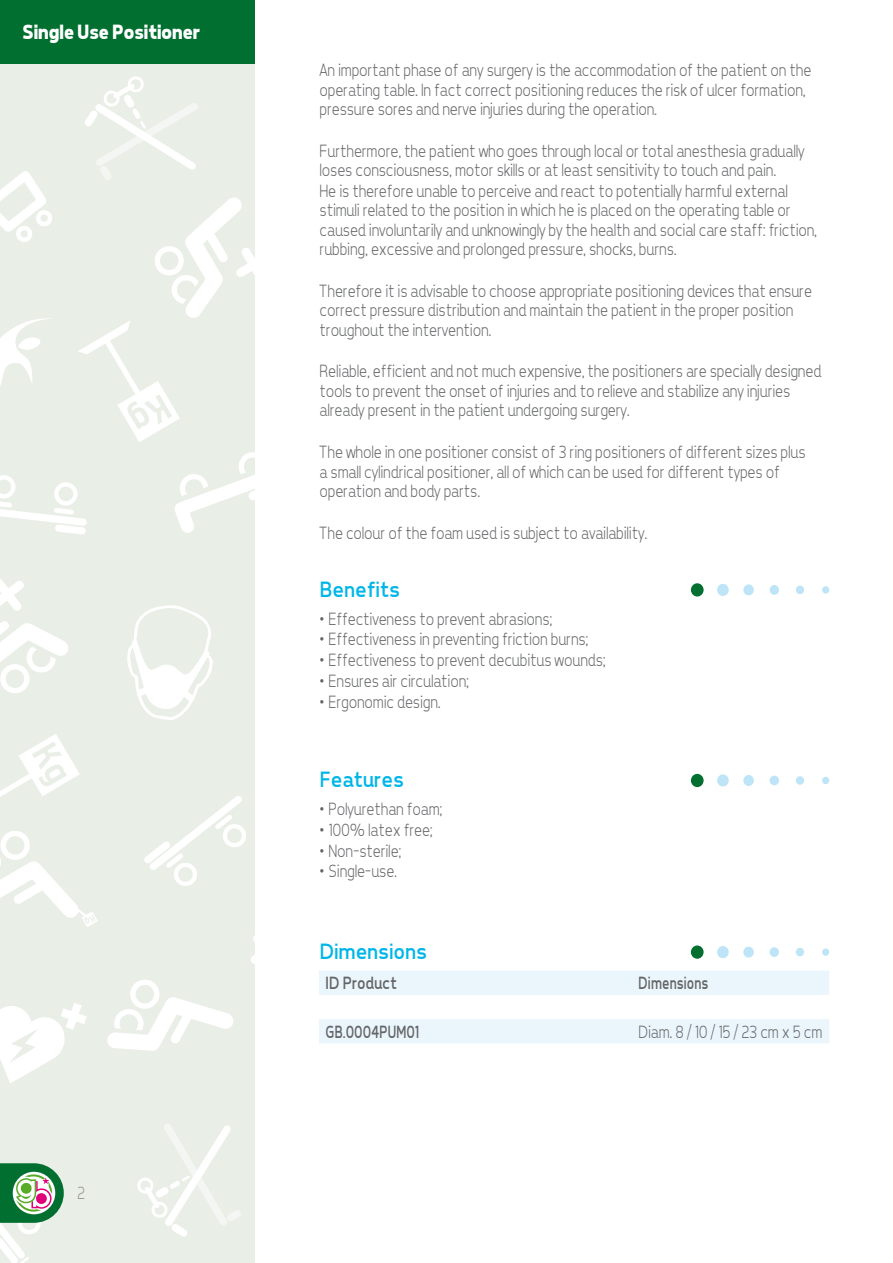
<style>
.page{position:relative;width:893px;height:1263px;background:#fff}
.page>*{position:absolute;margin:0;border:0;box-sizing:border-box;transform-origin:0 0}
.t1{font:22.5px "Tepeno Sans";color:#00b6e8}
.t2{font:700 21px "Tepeno Sans";letter-spacing:-.03em;color:#fff}
.t3{font:300 18px/19.5px "Tepeno Sans";color:#646567;scale:.9 1}
.t4{font:18px "Tepeno Sans";letter-spacing:.005em;color:#646567;scale:.8 1}
.t5{font:18px "Tepeno Sans";letter-spacing:.005em;color:#646567;scale:.9 1}
.t6{font:300 18px "Tepeno Sans";color:#989191;scale:.9 1}
</style>
<div class="page">
<div style="left:0;top:0;width:255px;height:1263px;background:#e9eee7"></div>
<svg style="left:107px;top:980px;width:126px;height:71px"></svg>
<svg style="left:144px;top:796px;width:102px;height:90px"></svg>
<svg style="left:0;top:579px;width:68px;height:114px"></svg>
<svg style="left:0;top:171px;width:52px;height:71px"></svg>
<svg style="left:0;top:318px;width:50px;height:68px"></svg>
<svg style="left:0;top:475px;width:87px;height:59px"></svg>
<svg style="left:0;top:734px;width:98px;height:193px"></svg>
<svg style="left:137px;top:1124px;width:104px;height:113px"></svg>
<svg style="left:175px;top:452px;width:80px;height:81px"></svg>
<svg style="left:251px;top:936px;width:4px;height:28px"></svg>
<svg style="left:78px;top:76px;width:177px;height:366px"></svg>
<svg style="left:0;top:1003px;width:87px;height:80px"></svg>
<svg style="left:127px;top:605px;width:86px;height:115px"></svg>
<div style="left:0;top:0;width:255px;height:64px;background:#006f30"></div>
<svg style="left:0;top:1163px;width:64px;height:100px"></svg>
<div style="left:770px;top:585px;width:9px;height:10px;background:#bde4f7;border-radius:50%"></div>
<div style="left:743px;top:584px;width:11px;height:11px;background:#bde4f7;border-radius:50%"></div>
<div style="left:717px;top:584px;width:12px;height:12px;background:#bde4f7;border-radius:50%"></div>
<div style="left:691px;top:583px;width:13px;height:14px;background:#006f30;border-radius:50%"></div>
<div style="left:822px;top:777px;width:7px;height:7px;background:#bde4f7;border-radius:50%"></div>
<div style="left:770px;top:775px;width:9px;height:10px;background:#bde4f7;border-radius:50%"></div>
<div style="left:743px;top:775px;width:11px;height:11px;background:#bde4f7;border-radius:50%"></div>
<div style="left:717px;top:774px;width:12px;height:13px;background:#bde4f7;border-radius:50%"></div>
<div style="left:691px;top:774px;width:13px;height:13px;background:#006f30;border-radius:50%"></div>
<div style="left:822px;top:948px;width:7px;height:8px;background:#bde4f7;border-radius:50%"></div>
<div style="left:796px;top:948px;width:8px;height:8px;background:#bde4f7;border-radius:50%"></div>
<div style="left:769px;top:947px;width:10px;height:10px;background:#bde4f7;border-radius:50%"></div>
<div style="left:743px;top:946px;width:11px;height:12px;background:#bde4f7;border-radius:50%"></div>
<div style="left:717px;top:946px;width:12px;height:12px;background:#bde4f7;border-radius:50%"></div>
<div style="left:691px;top:945px;width:13px;height:14px;background:#006f30;border-radius:50%"></div>
<svg style="left:319px;top:971px;width:510px;height:72px"></svg>
<img style="left:796px;top:585px;width:34px;height:198px">
<p class="t2" style="left:21px;top:20px;width:180px">Single Use Positioner</p>
<p class="t6" style="left:77px;top:1182px;width:10px">2</p>
<p class="t3" style="left:319px;top:60px;width:548px">An important phase of any surgery is the accommodation of the patient on the operating table. In fact correct positioning reduces the risk of ulcer formation, pressure sores and nerve injuries during the operation.</p>
<p class="t3" style="left:319px;top:140px;width:554px">Furthermore, the patient who goes through local or total anesthesia gradually loses consciousness, motor skills or at least sensitivity to touch and pain.<br>He is therefore unable to perceive and react to potentially harmful external stimuli related to the position in which he is placed on the operating table or caused involuntarily and unknowingly by the health and social care staff: friction, rubbing, excessive and prolonged pressure, shocks, burns.</p>
<p class="t3" style="left:319px;top:281px;width:549px">Therefore it is advisable to choose appropriate positioning devices that ensure correct pressure distribution and maintain the patient in the proper position troughout the intervention.</p>
<p class="t3" style="left:319px;top:361px;width:559px">Reliable, efficient and not much expensive, the positioners are specially designed tools to prevent the onset of injuries and to relieve and stabilize any injuries already present in the patient undergoing surgery.</p>
<p class="t3" style="left:319px;top:442px;width:541px">The whole in one positioner consist of 3 ring positioners of different sizes plus a small cylindrical positioner, all of which can be used for different types of operation and body parts.</p>
<p class="t3" style="left:319px;top:522px;width:365px">The colour of the foam used is subject to availability.</p>
<p class="t1" style="left:319px;top:576px;width:82px">Benefits</p>
<p class="t3" style="left:319px;top:608px;width:260px">• Effectiveness to prevent abrasions;</p>
<p class="t3" style="left:319px;top:629px;width:300px">• Effectiveness in preventing friction burns;</p>
<p class="t3" style="left:319px;top:650px;width:319px">• Effectiveness to prevent decubitus wounds;</p>
<p class="t3" style="left:319px;top:670px;width:167px">• Ensures air circulation;</p>
<p class="t3" style="left:319px;top:691px;width:136px">• Ergonomic design.</p>
<p class="t1" style="left:319px;top:766px;width:86px">Features</p>
<p class="t3" style="left:319px;top:799px;width:138px">• Polyurethan foam;</p>
<p class="t3" style="left:319px;top:819px;width:127px">• 100% latex free;</p>
<p class="t3" style="left:319px;top:840px;width:92px">• Non-sterile;</p>
<p class="t3" style="left:319px;top:861px;width:87px">• Single-use.</p>
<p class="t1" style="left:319px;top:938px;width:109px">Dimensions</p>
<p class="t5" style="left:325px;top:972px;width:81px">ID Product</p>
<p class="t4" style="left:638px;top:972px;width:89px">Dimensions</p>
<p class="t4" style="left:325px;top:1021px;width:118px">GB.0004PUM01</p>
<p class="t3" style="left:638px;top:1021px;width:205px">Diam. 8 / 10 / 15 / 23 cm x 5 cm</p>
</div>
